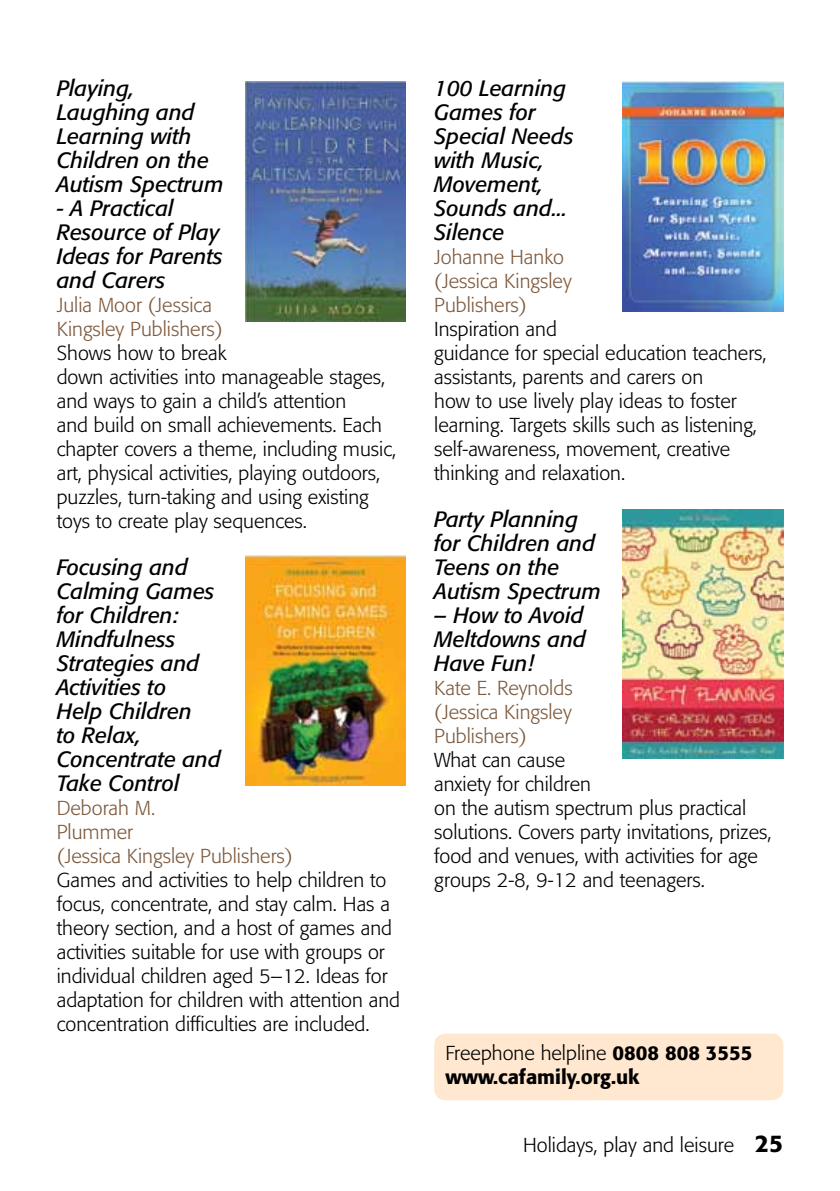
<style>
.page{position:relative;width:840px;height:1191px;background:#fff}
.page>*{position:absolute;margin:0;border:0;box-sizing:border-box;transform-origin:0 0}
.t1{font:italic 22px/24px "Formata BQ";color:#000}
.t2{font:300 20px/24px "Formata BQ";color:#000}
.t3{font:300 20px/24px "Formata BQ";color:#7d5a3e}
.t4{font:500 20px/24px "Formata BQ";color:#000}
.s1{font-weight:300}
.s2{font-weight:500;font-size:24px}
</style>
<div class="page">
<div style="left:434px;top:1033px;width:348px;height:67px;background:#ffe8cf;border-radius:11px"></div>
<img style="left:622px;top:81px;width:160px;height:230px">
<img style="left:245px;top:555px;width:160px;height:230px">
<img style="left:245px;top:81px;width:160px;height:241px">
<img style="left:622px;top:509px;width:160px;height:249px">
<p class="t1" style="left:57px;top:76px;width:168px">Playing,<br>Laughing and<br>Learning with<br>Children on the<br>Autism Spectrum</p>
<p class="t1" style="left:57px;top:196px;width:167px">- A Practical<br>Resource of Play<br>Ideas for Parents and Carers</p>
<p class="t3" style="left:57px;top:293px;width:167px">Julia Moor (Jessica<br>Kingsley Publishers)</p>
<p class="t2" style="left:57px;top:341px;width:341px">Shows how to break<br>down activities into manageable stages, and ways to gain a child’s attention<br>and build on small achievements. Each chapter covers a theme, including music, art, physical activities, playing outdoors, puzzles, turn-taking and using existing toys to create play sequences.</p>
<p class="t1" style="left:57px;top:555px;width:166px">Focusing and<br>Calming Games for Children:<br>Mindfulness<br>Strategies and<br>Activities to<br>Help Children<br>to Relax,<br>Concentrate and<br>Take Control</p>
<p class="t3" style="left:57px;top:796px;width:237px">Deborah M.<br>Plummer<br>(Jessica Kingsley Publishers)</p>
<p class="t2" style="left:57px;top:868px;width:345px">Games and activities to help children to focus, concentrate, and stay calm. Has a theory section, and a host of games and activities suitable for use with groups or individual children aged 5–12. Ideas for adaptation for children with attention and concentration difficulties are included.</p>
<p class="t1" style="left:434px;top:76px;width:141px">100 Learning<br>Games for<br>Special Needs with Music,<br>Movement,<br>Sounds and...<br>Silence</p>
<p class="t3" style="left:434px;top:245px;width:139px">Johanne Hanko (Jessica Kingsley<br>Publishers)</p>
<p class="t2" style="left:434px;top:317px;width:334px">Inspiration and<br>guidance for special education teachers, assistants, parents and carers on<br>how to use lively play ideas to foster learning. Targets skills such as listening, self-awareness, movement, creative thinking and relaxation.</p>
<p class="t1" style="left:434px;top:507px;width:168px">Party Planning for Children and<br>Teens on the<br>Autism Spectrum</p>
<p class="t1" style="left:434px;top:603px;width:153px;text-align:justify">– How to Avoid Meltdowns and Have Fun!</p>
<p class="t3" style="left:434px;top:676px;width:140px;text-align:justify">Kate E. Reynolds (Jessica Kingsley Publishers)</p>
<p class="t2" style="left:434px;top:748px;width:339px">What can cause<br>anxiety for children<br>on the autism spectrum plus practical solutions. Covers party invitations, prizes, food and venues, with activities for age groups 2-8, 9-12 and teenagers.</p>
<p class="t4" style="left:445px;top:1040px;width:308px"><span class="s1">Freephone helpline</span> 0808 808 3555 www.cafamily.org.uk</p>
<p class="t2" style="left:522px;top:1133px;width:261px">Holidays, play and leisure <span class="s2">25</span></p>
</div>
